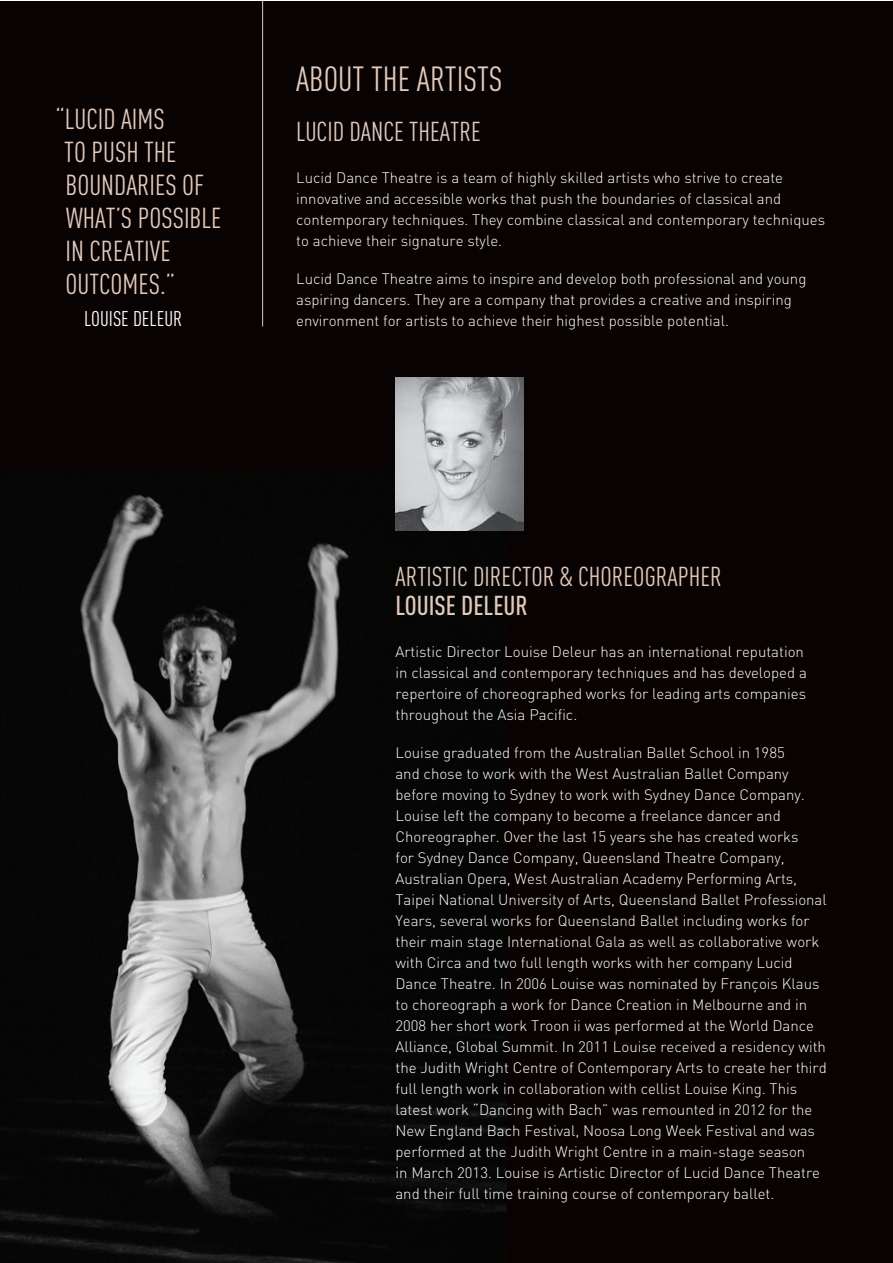
<style>
.page{position:relative;width:893px;height:1263px;background:#fff}
.page>*{position:absolute;margin:0;border:0;box-sizing:border-box;transform-origin:0 0}
.t1{font:34.5px "DIN Cond";color:#e2c9bc}
.t2{font:28.5px/33px "DIN Cond";color:#e2c9bc}
.t3{font:27px "DIN Cond";color:#e2c9bc}
.t4{font:500 27px "DIN Cond";color:#e2c9bc}
.t5{font:21px "DIN Cond";color:#fff}
.t6{font:300 15px/21px "DIN";color:#fff}
</style>
<div class="page">
<div style="left:0;top:1px;width:892px;height:1262px;background:#080302"></div>
<img style="left:0;top:494px;width:507px;height:769px">
<hr style="left:262px;top:1px;width:1px;height:325px;background:#e2c9bc">
<img style="left:395px;top:378px;width:128px;height:153px">
<h2 class="t2" style="left:64px;top:102px;width:159px;text-indent:-9px">“LUCID AIMS<br>TO PUSH THE<br>BOUNDARIES OF<br>WHAT’S POSSIBLE<br>IN CREATIVE<br>OUTCOMES.”</h2>
<h3 class="t5" style="left:84px;top:307px;width:100px">LOUISE DELEUR</h3>
<h1 class="t1" style="left:296px;top:59px;width:208px">ABOUT THE ARTISTS</h1>
<h3 class="t3" style="left:296px;top:116px;width:186px">LUCID DANCE THEATRE</h3>
<p class="t6" style="left:296px;top:167px;width:530px">Lucid Dance Theatre is a team of highly skilled artists who strive to create innovative and accessible works that push the boundaries of classical and contemporary techniques. They combine classical and contemporary techniques to achieve their signature style.</p>
<p class="t6" style="left:296px;top:268px;width:512px">Lucid Dance Theatre aims to inspire and develop both professional and young aspiring dancers. They are a company that provides a creative and inspiring environment for artists to achieve their highest possible potential.</p>
<h3 class="t3" style="left:395px;top:561px;width:328px">ARTISTIC DIRECTOR &amp; CHOREOGRAPHER</h3>
<h3 class="t4" style="left:395px;top:589px;width:134px">LOUISE DELEUR</h3>
<p class="t6" style="left:395px;top:641px;width:413px">Artistic Director Louise Deleur has an international reputation in classical and contemporary techniques and has developed a repertoire of choreographed works for leading arts companies throughout the Asia Pacific.</p>
<p class="t6" style="left:395px;top:742px;width:433px">Louise graduated from the Australian Ballet School in 1985<br>and chose to work with the West Australian Ballet Company before moving to Sydney to work with Sydney Dance Company.<br>Louise left the company to become a freelance dancer and Choreographer. Over the last 15 years she has created works<br>for Sydney Dance Company, Queensland Theatre Company, Australian Opera, West Australian Academy Performing Arts, Taipei National University of Arts, Queensland Ballet Professional Years, several works for Queensland Ballet including works for their main stage International Gala as well as collaborative work with Circa and two full length works with her company Lucid Dance Theatre. In 2006 Louise was nominated by François Klaus to choreograph a work for Dance Creation in Melbourne and in 2008 her short work Troon ii was performed at the World Dance Alliance, Global Summit. In 2011 Louise received a residency with the Judith Wright Centre of Contemporary Arts to create her third full length work in collaboration with cellist Louise King. This latest work “Dancing with Bach” was remounted in 2012 for the New England Bach Festival, Noosa Long Week Festival and was performed at the Judith Wright Centre in a main-stage season<br>in March 2013. Louise is Artistic Director of Lucid Dance Theatre and their full time training course of contemporary ballet.</p>
</div>
